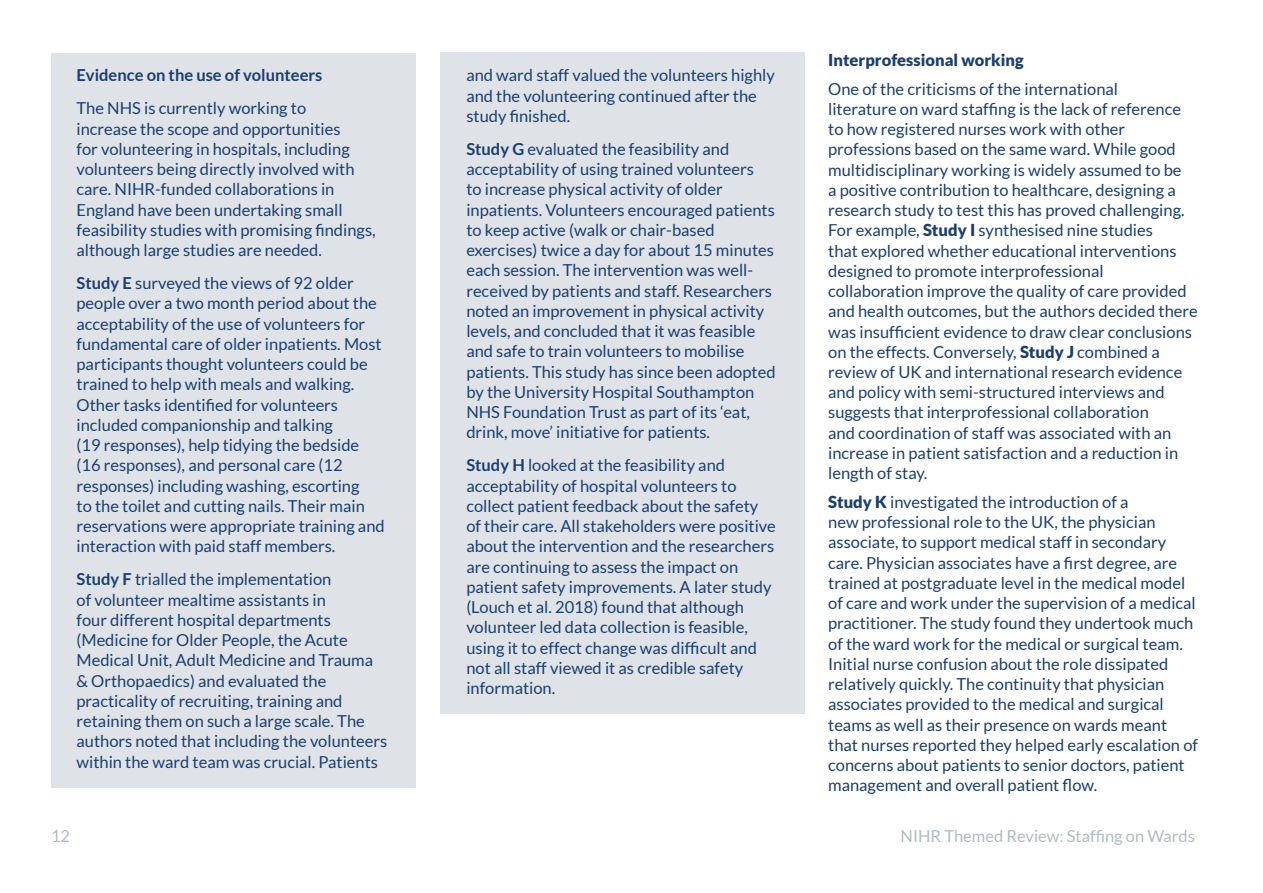
<style>
.page{position:relative;width:1263px;height:893px;background:#fff}
.page>*{position:absolute;margin:0;border:0;box-sizing:border-box;transform-origin:0 0}
.t1{font:16.5px/20.2px "Lato";color:#193e72}
.t2{font:16.5px "Lato";color:#acbcc3}
.t3{font:700 16.5px "Lato";color:#193e72}
.t4{font:900 16.5px "Lato";color:#193e72}
.s1{font-weight:700}
.s2{font-weight:900}
</style>
<div class="page">
<div style="left:51px;top:53px;width:364px;height:49px;background:#dfe3e7"></div>
<div style="left:51px;top:86px;width:364px;height:190px;background:#dfe3e7"></div>
<div style="left:51px;top:260px;width:364px;height:313px;background:#dfe3e7"></div>
<div style="left:51px;top:557px;width:364px;height:231px;background:#dfe3e7"></div>
<div style="left:441px;top:53px;width:364px;height:89px;background:#dfe3e7"></div>
<div style="left:441px;top:126px;width:364px;height:333px;background:#dfe3e7"></div>
<div style="left:441px;top:443px;width:364px;height:271px;background:#dfe3e7"></div>
<p class="t3" style="left:77px;top:66px;width:247px">Evidence on the use of volunteers</p>
<p class="t1" style="left:77px;top:98px;width:301px">The NHS is currently working to<br>increase the scope and opportunities<br>for volunteering in hospitals, including volunteers being directly involved with care. NIHR-funded collaborations in England have been undertaking small feasibility studies with promising findings, although large studies are needed.</p>
<p class="t1" style="left:77px;top:273px;width:310px"><span class="s1">Study E</span> surveyed the views of 92 older people over a two month period about the acceptability of the use of volunteers for fundamental care of older inpatients. Most participants thought volunteers could be trained to help with meals and walking.<br>Other tasks identified for volunteers included companionship and talking<br>(19 responses), help tidying the bedside (16 responses), and personal care (12 responses) including washing, escorting<br>to the toilet and cutting nails. Their main reservations were appropriate training and interaction with paid staff members.</p>
<p class="t1" style="left:77px;top:569px;width:312px"><span class="s1">Study F</span> trialled the implementation<br>of volunteer mealtime assistants in<br>four different hospital departments (Medicine for Older People, the Acute Medical Unit, Adult Medicine and Trauma &amp; Orthopaedics) and evaluated the practicality of recruiting, training and retaining them on such a large scale. The authors noted that including the volunteers within the ward team was crucial. Patients</p>
<p class="t1" style="left:466px;top:65px;width:310px">and ward staff valued the volunteers highly and the volunteering continued after the study finished.</p>
<p class="t1" style="left:466px;top:139px;width:311px"><span class="s1">Study G</span> evaluated the feasibility and acceptability of using trained volunteers<br>to increase physical activity of older inpatients. Volunteers encouraged patients to keep active (walk or chair-based exercises) twice a day for about 15 minutes each session. The intervention was well&shy;received by patients and staff. Researchers noted an improvement in physical activity levels, and concluded that it was feasible and safe to train volunteers to mobilise patients. This study has since been adopted by the University Hospital Southampton NHS Foundation Trust as part of its ‘eat, drink, move’ initiative for patients.</p>
<p class="t1" style="left:466px;top:455px;width:311px"><span class="s1">Study H</span> looked at the feasibility and acceptability of hospital volunteers to collect patient feedback about the safety of their care. All stakeholders were positive about the intervention and the researchers are continuing to assess the impact on patient safety improvements. A later study (Louch et al. 2018) found that although volunteer led data collection is feasible, using it to effect change was difficult and not all staff viewed it as credible safety information.</p>
<p class="t4" style="left:828px;top:50px;width:197px">Interprofessional working</p>
<p class="t1" style="left:828px;top:78px;width:371px">One of the criticisms of the international<br>literature on ward staffing is the lack of reference to how registered nurses work with other professions based on the same ward. While good multidisciplinary working is widely assumed to be<br>a positive contribution to healthcare, designing a research study to test this has proved challenging.<br>For example, <span class="s2">Study I</span> synthesised nine studies<br>that explored whether educational interventions designed to promote interprofessional collaboration improve the quality of care provided and health outcomes, but the authors decided there was insufficient evidence to draw clear conclusions on the effects. Conversely, <span class="s2">Study J</span> combined a review of UK and international research evidence and policy with semi-structured interviews and suggests that interprofessional collaboration<br>and coordination of staff was associated with an increase in patient satisfaction and a reduction in length of stay.</p>
<p class="t1" style="left:828px;top:492px;width:371px"><span class="s2">Study K</span> investigated the introduction of a<br>new professional role to the UK, the physician associate, to support medical staff in secondary care. Physician associates have a first degree, are trained at postgraduate level in the medical model of care and work under the supervision of a medical practitioner. The study found they undertook much of the ward work for the medical or surgical team.<br>Initial nurse confusion about the role dissipated relatively quickly. The continuity that physician associates provided to the medical and surgical teams as well as their presence on wards meant that nurses reported they helped early escalation of concerns about patients to senior doctors, patient management and overall patient flow.</p>
<p class="t2" style="left:51px;top:827px;width:21px">12</p>
<p class="t2" style="left:900px;top:827px;width:296px">NIHR Themed Review: Staffing on Wards</p>
</div>
